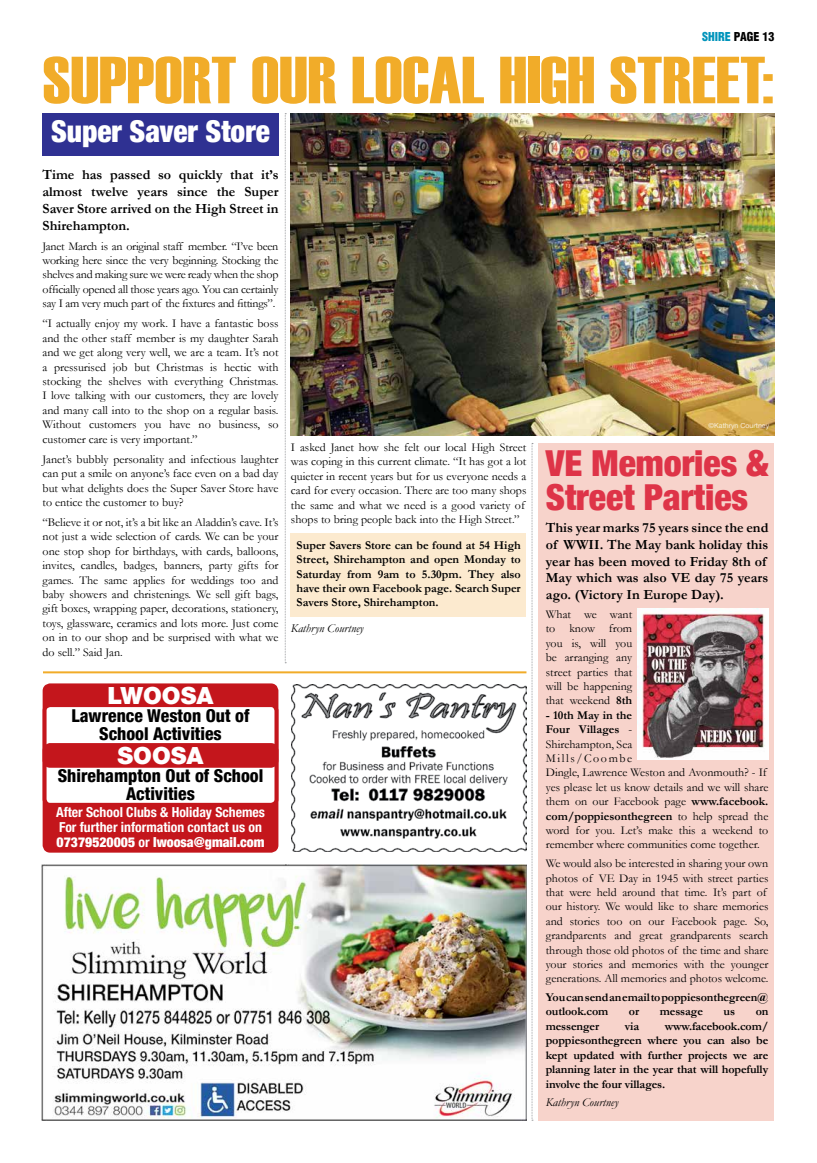
<style>
.page{position:relative;width:817px;height:1163px;background:#fff}
.page>*{position:absolute;margin:0;border:0;box-sizing:border-box;transform-origin:0 0}
.t1{font:66.4px "Haettenschweiler";color:#f1ac29;scale:1.1 1}
.t2{font:900 condensed 35.8px/34px "Helvetica Neue LTW1 G";color:#de3448}
.t3{font:900 condensed 30px "Helvetica Neue LTW1 G";color:#fff}
.t4{font:900 23.6px "Helvetica Neue LTW1 G";color:#fff}
.t5{font:800 condensed 17.7px/17.7px "Helvetica Neue LTW1 G";color:#000;text-align:center}
.t6{font:700 14px/16.8px "Garamond";color:#000;text-align:justify}
.t7{font:700 condensed 13.8px/14.6px "Helvetica Neue LTW1 G";color:#fff}
.t8{font:12px/14.4px "Garamond";color:#000;text-align:justify}
.t9{font:700 12px/14.4px "Garamond";letter-spacing:-.01em;color:#000;text-align:justify}
.t10{font:italic 12px "Garamond";color:#000}
.t11{font:900 condensed 12px "Helvetica LT";color:#000}
.t12{font:7px "Helvetica Neue LTW1 G";color:#fff}
.s1{color:#0094bb}
.s2{font-weight:900}
.s3{font-weight:700}
</style>
<div class="page">
<img style="left:290px;top:113px;width:484px;height:322px">
<div style="left:290px;top:533px;width:236px;height:83px;background:#fceacf"></div>
<div style="left:43px;top:114px;width:236px;height:42px;background:#2f3192"></div>
<hr style="left:43px;top:671px;width:483px;height:2px;background:#f1ac29">
<svg style="left:285px;top:113px;width:1px;height:550px"></svg>
<svg style="left:531px;top:443px;width:2px;height:677px"></svg>
<img style="left:42px;top:864px;width:484px;height:256px">
<div style="left:45px;top:685px;width:231px;height:165px;background:#c4161c;border-radius:6px"></div>
<div style="left:43px;top:683px;width:235px;height:169px;border:4px solid #c4161c;border-radius:6px"></div>
<div style="left:45px;top:705px;width:231px;height:99px;background:#fff;border-radius:6px"></div>
<div style="left:43px;top:703px;width:235px;height:103px;border:4px solid #c4161c;border-radius:6px"></div>
<div style="left:45px;top:745px;width:231px;height:20px;background:#c4161c;border-radius:6px"></div>
<div style="left:43px;top:743px;width:235px;height:24px;border:4px solid #c4161c;border-radius:6px"></div>
<img style="left:291px;top:684px;width:235px;height:167px">
<div style="left:538px;top:443px;width:236px;height:677px;background:#f7d3cb"></div>
<img style="left:637px;top:608px;width:131px;height:151px">
<p class="t11" style="left:702px;top:29px;width:74px"><span class="s1">SHIRE</span> PAGE 13</p>
<h1 class="t1" style="left:43px;top:42px;width:665px">SUPPORT OUR LOCAL HIGH STREET:</h1>
<h3 class="t3" style="left:51px;top:113px;width:220px">Super Saver Store</h3>
<p class="t6" style="left:43px;top:166px;width:237px">Time has passed so quickly that it’s almost twelve years since the Super Saver Store arrived on the High Street in Shirehampton.</p>
<p class="t8" style="left:43px;top:238px;width:237px">Janet March is an original staff member. “I’ve been working here since the very beginning. Stocking the shelves and making sure we were ready when the shop officially opened all those years ago. You can certainly say I am very much part of the fixtures and fittings”.</p>
<p class="t8" style="left:43px;top:316px;width:237px">“I actually enjoy my work. I have a fantastic boss and the other staff member is my daughter Sarah and we get along very well, we are a team. It’s not a pressurised job but Christmas is hectic with stocking the shelves with everything Christmas.<br>I love talking with our customers, they are lovely and many call into to the shop on a regular basis.<br>Without customers you have no business, so customer care is very important.”</p>
<p class="t8" style="left:43px;top:451px;width:237px">Janet’s bubbly personality and infectious laughter can put a smile on anyone’s face even on a bad day but what delights does the Super Saver Store have to entice the customer to buy?</p>
<p class="t8" style="left:43px;top:515px;width:237px">“Believe it or not, it’s a bit like an Aladdin’s cave. It’s not just a wide selection of cards. We can be your one stop shop for birthdays, with cards, balloons, invites, candles, badges, banners, party gifts for games. The same applies for weddings too and baby showers and christenings. We sell gift bags, gift boxes, wrapping paper, decorations, stationery, toys, glassware, ceramics and lots more. Just come on in to our shop and be surprised with what we do sell.” Said Jan.</p>
<h3 class="t4" style="left:107px;top:681px;width:107px">LWOOSA</h3>
<h3 class="t5" style="left:72px;top:706px;width:179px">Lawrence Weston Out of<br>School Activities</h3>
<h3 class="t4" style="left:117px;top:740px;width:88px">SOOSA</h3>
<h3 class="t5" style="left:58px;top:766px;width:207px">Shirehampton Out of School<br>Activities</h3>
<p class="t7" style="left:56px;top:805px;width:210px">After School Clubs &amp; Holiday Schemes<br>For further information contact us on<br><span class="s2">07379520005</span> or <span class="s2">lwoosa@gmail.com</span></p>
<p class="t8" style="left:291px;top:440px;width:237px;text-align:left">I asked Janet how she felt our local High Street was coping in this current climate. “It has got a lot quieter in recent years but for us everyone needs a card for every occasion. There are too many shops the same and what we need is a good variety of shops to bring people back into the High Street.”</p>
<p class="t9" style="left:296px;top:537px;width:226px">Super Savers Store can be found at 54 High Street, Shirehampton and open Monday to Saturday from 9am to 5.30pm. They also have their own Facebook page. Search Super Savers Store, Shirehampton.</p>
<p class="t10" style="left:291px;top:621px;width:74px">Kathryn Courtney</p>
<p class="t12" style="left:708px;top:421px;width:62px">©Kathryn Courtney</p>
<h2 class="t2" style="left:545px;top:446px;width:224px">VE Memories &amp;<br>Street Parties</h2>
<p class="t6" style="left:545px;top:519px;width:224px;text-align:left">This year marks 75 years since the end of WWII. The May bank holiday this year has been moved to Friday 8th of May which was also VE day 75 years ago. (Victory In Europe Day).</p>
<p class="t8" style="left:545px;top:606px;width:88px">What we want to know from you is, will you be arranging any street parties that will be happening that weekend <span class="s3">8th</span></p>
<p class="t8" style="left:545px;top:707px;width:224px;text-align:left"><span class="s3">- 10th May in the<br>Four Villages</span> -<br>Shirehampton, Sea<br>Mills/Coombe<br>Dingle, Lawrence Weston and Avonmouth? - If yes please let us know details and we will share them on our Facebook page <span class="s3">www.facebook. com/poppiesonthegreen</span> to help spread the word for you. Let’s make this a weekend to remember where communities come together.</p>
<p class="t8" style="left:545px;top:855px;width:224px;text-align:left">We would also be interested in sharing your own photos of VE Day in 1945 with street parties that were held around that time. It’s part of our history. We would like to share memories and stories too on our Facebook page. So, grandparents and great grandparents search through those old photos of the time and share your stories and memories with the younger generations. All memories and photos welcome.</p>
<p class="t9" style="left:545px;top:989px;width:224px">You can send an email topoppiesonthegreen@ outlook.com</p>
<p class="t9" style="left:629px;top:1004px;width:12px">or</p>
<p class="t9" style="left:659px;top:1004px;width:45px">message</p>
<p class="t9" style="left:723px;top:1004px;width:13px">us</p>
<p class="t9" style="left:755px;top:1004px;width:14px">on</p>
<p class="t9" style="left:545px;top:1018px;width:224px;text-indent:119px">www.facebook.com/ poppiesonthegreen where you can also be kept updated with further projects we are planning later in the year that will hopefully involve the four villages.</p>
<p class="t10" style="left:545px;top:1094px;width:74px">Kathryn Courtney</p>
<p class="t9" style="left:545px;top:1018px;width:55px">messenger</p>
<p class="t9" style="left:624px;top:1018px;width:16px">via</p>
</div>
